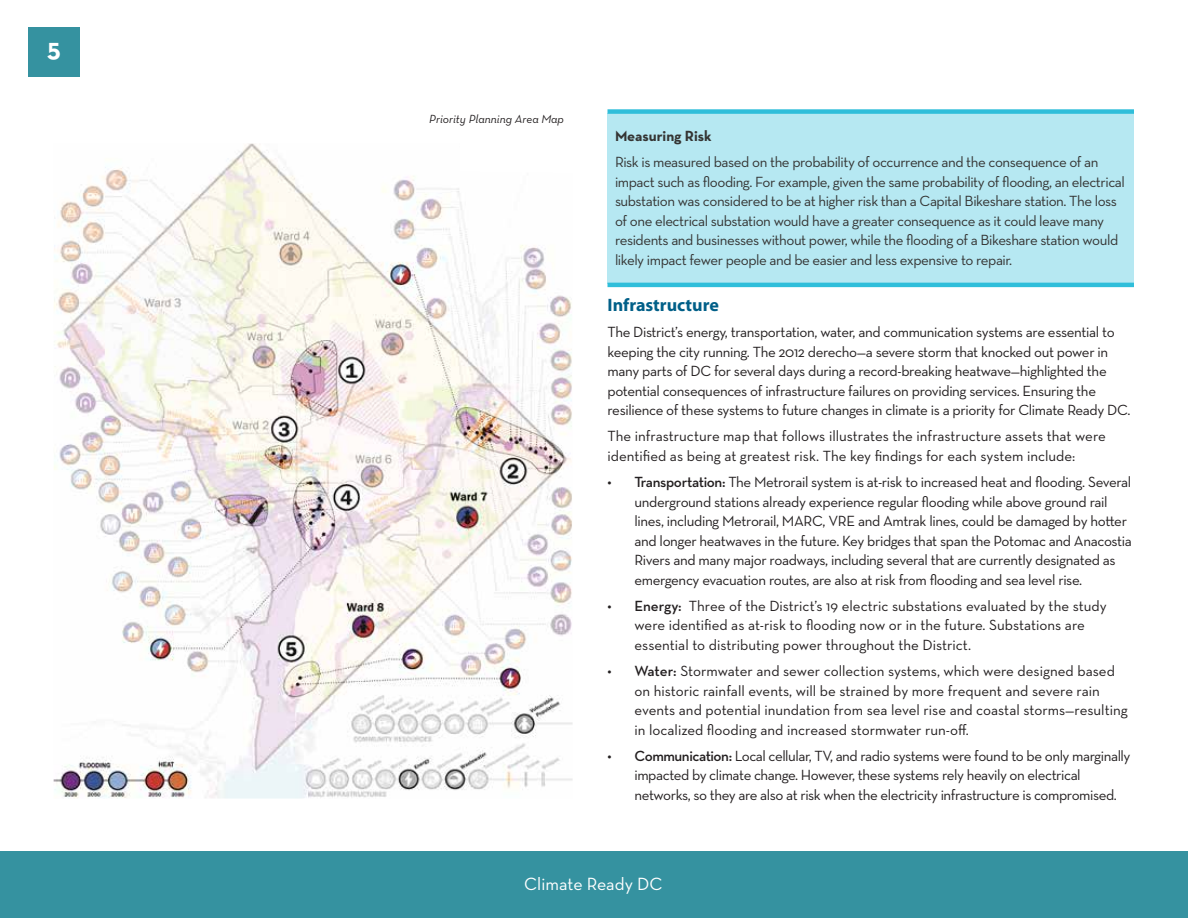
<style>
.page{position:relative;width:1188px;height:918px;background:#fff}
.page>*{position:absolute;margin:0;border:0;box-sizing:border-box;transform-origin:0 0}
.t1{font:700 27px "Neutraface Text";color:#fff}
.t2{font:18px "Neutraface Text";color:#fff}
.t3{font:700 18px "Myriad Pro";color:#005f88}
.t4{font:15px/19.5px "Neutraface Text";letter-spacing:-.025em;color:#231f20}
.t5{font:15px/19.5px "Neutraface Text";color:#231f20}
.t6{font:15px/19.5px "Neutraface Text";letter-spacing:-.03em;color:#343433}
.t7{font:700 15px "Neutraface Text";color:#343433}
.t8{font:italic 12px "Neutraface Text";color:#231f20}
.s1{font-weight:600}
</style>
<div class="page">
<div style="left:0;top:851px;width:1188px;height:67px;background:#3592a0"></div>
<div style="left:28px;top:27px;width:52px;height:50px;background:#3592a0"></div>
<div style="left:608px;top:113px;width:526px;height:171px;background:#b6e8f2"></div>
<div style="left:608px;top:109px;width:526px;height:5px;background:#2fbeda"></div>
<hr style="left:608px;top:283px;width:526px;height:4px;background:#2fbeda">
<img style="left:54px;top:143px;width:519px;height:656px">
<h1 class="t1" style="left:47px;top:30px;width:15px">5</h1>
<p class="t8" style="left:429px;top:111px;width:136px">Priority Planning Area Map</p>
<p class="t7" style="left:615px;top:126px;width:98px">Measuring Risk</p>
<p class="t6" style="left:615px;top:152px;width:511px">Risk is measured based on the probability of occurrence and the consequence of an impact such as flooding. For example, given the same probability of flooding, an electrical substation was considered to be at higher risk than a Capital Bikeshare station. The loss of one electrical substation would have a greater consequence as it could leave many residents and businesses without power, while the flooding of a Bikeshare station would likely impact fewer people and be easier and less expensive to repair.</p>
<p class="t3" style="left:608px;top:293px;width:113px">Infrastructure</p>
<p class="t4" style="left:608px;top:322px;width:525px">The District’s energy, transportation, water, and communication systems are essential to keeping the city running. The 2012 derecho—a severe storm that knocked out power in many parts of DC for several days during a record-breaking heatwave—highlighted the potential consequences of infrastructure failures on providing services. Ensuring the resilience of these systems to future changes in climate is a priority for Climate Ready DC.</p>
<p class="t5" style="left:608px;top:426px;width:500px">The infrastructure map that follows illustrates the infrastructure assets that were identified as being at greatest risk. The key findings for each system include:</p>
<p class="t4" style="left:634px;top:472px;width:499px;text-indent:-27px"><span class="s1">• Transportation:</span> The Metrorail system is at-risk to increased heat and flooding. Several underground stations already experience regular flooding while above ground rail lines, including Metrorail, MARC, VRE and Amtrak lines, could be damaged by hotter and longer heatwaves in the future. Key bridges that span the Potomac and Anacostia Rivers and many major roadways, including several that are currently designated as emergency evacuation routes, are also at risk from flooding and sea level rise.</p>
<p class="t5" style="left:634px;top:596px;width:474px;text-indent:-27px"><span class="s1">• Energy:</span> Three of the District’s 19 electric substations evaluated by the study were identified as at-risk to flooding now or in the future. Substations are essential to distributing power throughout the District.</p>
<p class="t5" style="left:634px;top:661px;width:495px;text-indent:-27px"><span class="s1">• Water:</span> Stormwater and sewer collection systems, which were designed based on historic rainfall events, will be strained by more frequent and severe rain events and potential inundation from sea level rise and coastal storms—resulting in localized flooding and increased stormwater run-off.</p>
<p class="t4" style="left:634px;top:746px;width:498px;text-indent:-27px"><span class="s1">• Communication:</span> Local cellular, TV, and radio systems were found to be only marginally impacted by climate change. However, these systems rely heavily on electrical networks, so they are also at risk when the electricity infrastructure is compromised.</p>
<p class="t2" style="left:524px;top:873px;width:140px">Climate Ready DC</p>
</div>
